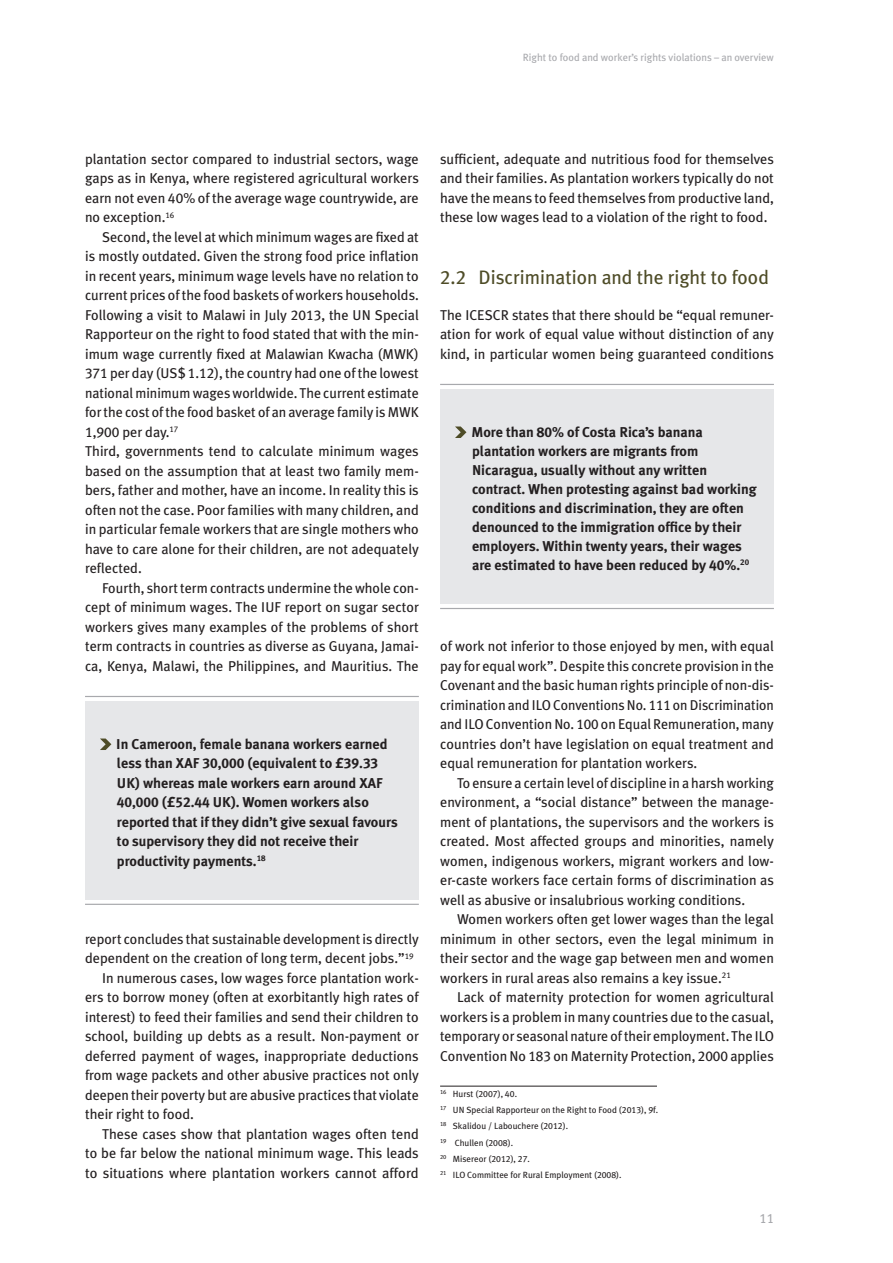
<style>
.page{position:relative;width:893px;height:1263px;background:#fff}
.page>*{position:absolute;margin:0;border:0;box-sizing:border-box;transform-origin:0 0}
.t1{font:19.5px "Meta Plus";color:#4e4c27}
.t2{font:14.25px/19.5px "Meta Plus";color:#231f20;text-align:justify}
.t3{font:700 14.25px/19px "Meta Plus";color:#231f20}
.t4{font:13.5px "Meta Plus Book Caps";color:#a8a9ad}
.t5{font:10.5px "Meta Plus";color:#a8a9ad}
.t6{font:9px/16.2px "Meta Plus";color:#231f20}
.s1{font-family:"Meta Plus Book Caps"}
.s2{font-family:"Meta Plus Bold Caps";font-weight:400}
</style>
<div class="page">
<div style="left:85px;top:701px;width:334px;height:198px;background:#e6e7e9"></div>
<svg style="left:100px;top:738px;width:11px;height:12px"></svg>
<hr style="left:85px;top:696px;width:334px;height:1px;background:#a8a9ad">
<hr style="left:85px;top:904px;width:334px;height:1px;background:#a8a9ad">
<div style="left:440px;top:389px;width:334px;height:215px;background:#e6e7e9"></div>
<svg style="left:455px;top:426px;width:11px;height:12px"></svg>
<hr style="left:440px;top:384px;width:334px;height:1px;background:#a8a9ad">
<hr style="left:440px;top:608px;width:334px;height:1px;background:#a8a9ad">
<hr style="left:440px;top:1086px;width:217px;height:1px;background:#231f20">
<p class="t5" style="left:523px;top:54px;width:253px">Right to food and worker’s rights violations – an overview</p>
<p class="t2" style="left:85px;top:150px;width:335px">plantation sector compared to industrial sectors, wage gaps as in Kenya, where registered agricultural workers earn not even <span class="s1">40</span>% of the average wage countrywide, are no exception.<sup>16</sup></p>
<p class="t2" style="left:85px;top:228px;width:335px;text-align:left;text-indent:17px">Second, the level at which minimum wages are fixed at is mostly outdated. Given the strong food price inflation in recent years, minimum wage levels have no relation to current prices of the food baskets of workers households.<br>Following a visit to Malawi in July <span class="s1">2013</span>, the UN Special Rapporteur on the right to food stated that with the min&shy;imum wage currently fixed at Malawian Kwacha (MWK)<br><span class="s1">371</span> per day (US$ <span class="s1">1</span>.<span class="s1">12</span>), the country had one of the lowest national minimum wages worldwide. The current estimate for the cost of the food basket of an average family is MWK <span class="s1">1</span>,<span class="s1">900</span> per day.<sup>17<br></sup>Third, governments tend to calculate minimum wages based on the assumption that at least two family mem&shy;bers, father and mother, have an income. In reality this is often not the case. Poor families with many children, and in particular female workers that are single mothers who have to care alone for their children, are not adequately reflected.</p>
<p class="t2" style="left:85px;top:579px;width:335px;text-indent:17px">Fourth, short term contracts undermine the whole con&shy;cept of minimum wages. The IUF report on sugar sector workers gives many examples of the problems of short term contracts in countries as diverse as Guyana, Jamai&shy;ca, Kenya, Malawi, the Philippines, and Mauritius. The</p>
<p class="t3" style="left:116px;top:735px;width:283px;line-height:19.5px">In Cameroon, female banana workers earned less than XAF <span class="s2">30</span>,<span class="s2">000</span> (equivalent to £<span class="s2">39</span>.<span class="s2">33<br></span>UK) whereas male workers earn around XAF <span class="s2">40</span>,<span class="s2">000</span> (£<span class="s2">52</span>.<span class="s2">44</span> UK). Women workers also reported that if they didn’t give sexual favours to supervisory they did not receive their productivity payments.<sup>18</sup></p>
<p class="t2" style="left:85px;top:930px;width:335px">report concludes that sustainable development is directly</p>
<p class="t2" style="left:85px;top:950px;width:330px">dependent on the creation of long term, decent jobs.”<sup>19</sup></p>
<p class="t2" style="left:102px;top:969px;width:318px">In numerous cases, low wages force plantation work-</p>
<p class="t2" style="left:85px;top:989px;width:335px">ers to borrow money (often at exorbitantly high rates of</p>
<p class="t2" style="left:85px;top:1008px;width:335px">interest) to feed their families and send their children to</p>
<p class="t2" style="left:85px;top:1028px;width:335px">school, building up debts as a result. Non-payment or</p>
<p class="t2" style="left:85px;top:1047px;width:335px">deferred payment of wages, inappropriate deductions</p>
<p class="t2" style="left:85px;top:1067px;width:335px">from wage packets and other abusive practices not only</p>
<p class="t2" style="left:85px;top:1086px;width:335px">deepen their poverty but are abusive practices that violate</p>
<p class="t2" style="left:85px;top:1106px;width:110px">their right to food.</p>
<p class="t2" style="left:102px;top:1125px;width:318px">These cases show that plantation wages often tend</p>
<p class="t2" style="left:85px;top:1145px;width:335px">to be far below the national minimum wage. This leads</p>
<p class="t2" style="left:85px;top:1164px;width:335px">to situations where plantation workers cannot afford</p>
<p class="t2" style="left:440px;top:150px;width:335px">sufficient, adequate and nutritious food for themselves and their families. As plantation workers typically do not have the means to feed themselves from productive land, these low wages lead to a violation of the right to food.</p>
<h1 class="t1" style="left:440px;top:270px;width:330px"><span class="s1">2.2</span> Discrimination and the right to food</h1>
<p class="t2" style="left:440px;top:306px;width:335px">The ICESCR states that there should be “equal remuner&shy;ation for work of equal value without distinction of any kind, in particular women being guaranteed conditions</p>
<p class="t3" style="left:471px;top:423px;width:287px">More than <span class="s2">80</span>% of Costa Rica’s banana plantation workers are migrants from Nicaragua, usually without any written contract. When protesting against bad working conditions and discrimination, they are often denounced to the immigration office by their employers. Within twenty years, their wages are estimated to have been reduced by <span class="s2">40</span>%.<sup>20</sup></p>
<p class="t2" style="left:440px;top:638px;width:335px">of work not inferior to those enjoyed by men, with equal pay for equal work”. Despite this concrete provision in the Covenant and the basic human rights principle of non-dis&shy;crimination and ILO Conventions No. <span class="s1">111</span> on Discrimination and ILO Convention No. <span class="s1">100</span> on Equal Remuneration, many countries don’t have legislation on equal treatment and equal remuneration for plantation workers.</p>
<p class="t2" style="left:440px;top:774px;width:335px;text-indent:17px">To ensure a certain level of discipline in a harsh working environment, a “social distance” between the manage&shy;ment of plantations, the supervisors and the workers is created. Most affected groups and minorities, namely women, indigenous workers, migrant workers and low&shy;er-caste workers face certain forms of discrimination as well as abusive or insalubrious working conditions.</p>
<p class="t2" style="left:440px;top:911px;width:335px;text-indent:17px">Women workers often get lower wages than the legal minimum in other sectors, even the legal minimum in their sector and the wage gap between men and women workers in rural areas also remains a key issue.<sup>21</sup></p>
<p class="t2" style="left:440px;top:989px;width:335px;text-indent:17px">Lack of maternity protection for women agricultural workers is a problem in many countries due to the casual, temporary or seasonal nature of their employment. The ILO Convention No <span class="s1">183</span> on Maternity Protection, <span class="s1">2000</span> applies</p>
<p class="t6" style="left:440px;top:1086px;width:220px"><sup>16</sup> Hurst (<span class="s1">2007</span>), <span class="s1">40.<br></span><sup>17</sup> UN Special Rapporteur on the Right to Food (<span class="s1">2013</span>), <span class="s1">9</span>f.<br><sup>18</sup> Skalidou / Labouchere (<span class="s1">2012</span>).<br><sup>19</sup> Chullen (<span class="s1">2008</span>).<br><sup>20</sup> Misereor (<span class="s1">2012</span>), <span class="s1">27</span>.<br><sup>21</sup> ILO Committee for Rural Employment (<span class="s1">2008</span>).</p>
<p class="t4" style="left:759px;top:1210px;width:16px">11</p>
</div>
